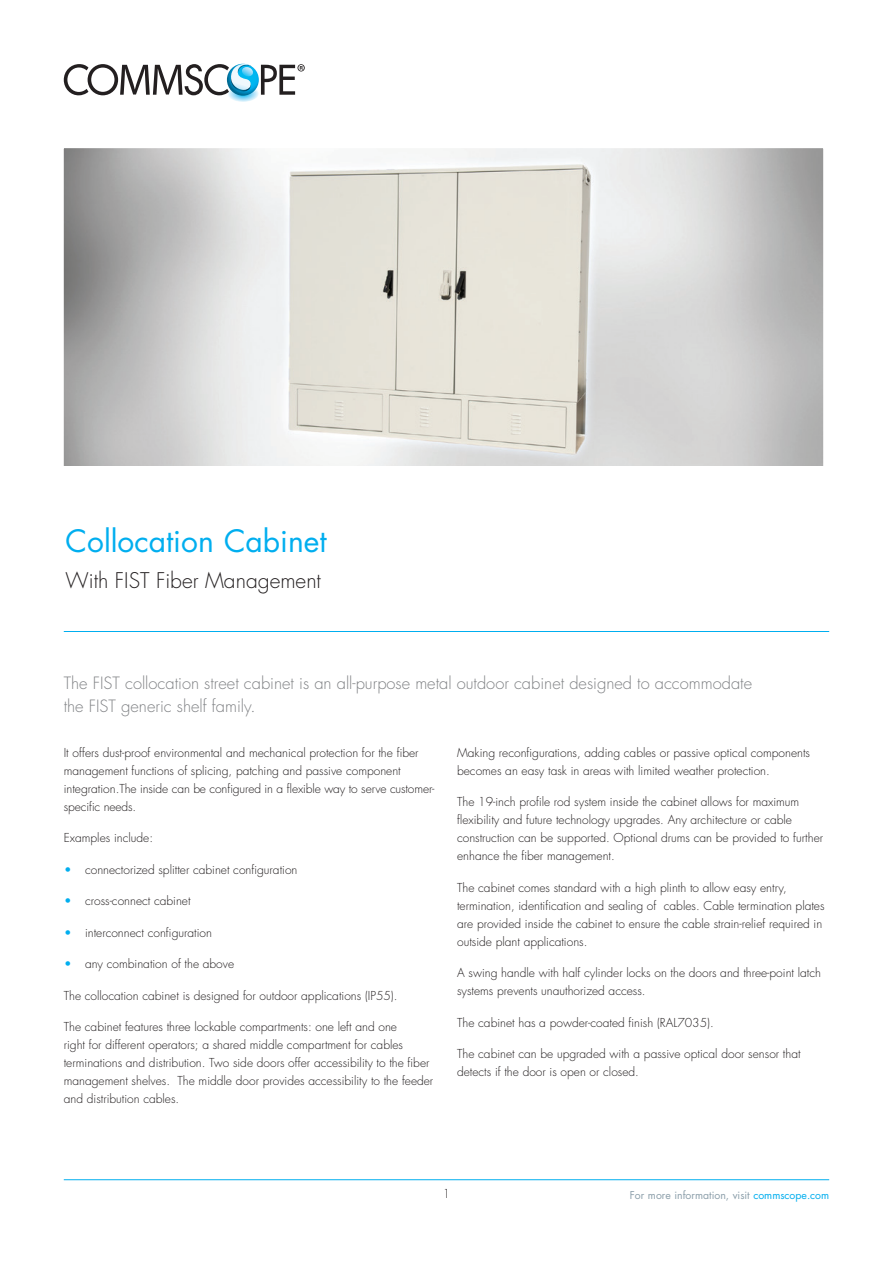
<style>
.page{position:relative;width:893px;height:1263px;background:#fff}
.page>*{position:absolute;margin:0;border:0;box-sizing:border-box;transform-origin:0 0}
.t1{font:30px "Futura Std";color:#00aeef}
.t2{font:300 21px "Futura Std";color:#231f20}
.t3{font:300 16.5px/22.5px "Futura Std";color:#808285}
.t4{font:300 12px/18px "Futura Std";color:#231f20}
.t5{font:10.5px "Futura Std";color:#8c9faa}
.s1{font-weight:700;color:#00aeef}
.s2{color:#00aeef}
</style>
<div class="page">
<hr style="left:64px;top:1179px;width:765px;height:1px;background:#00aeef">
<svg style="left:64px;top:63px;width:241px;height:39px"></svg>
<hr style="left:64px;top:631px;width:765px;height:1px;background:#00aeef">
<svg style="left:63px;top:148px;width:761px;height:318px;background:#d5d4d0"></svg>
<h1 class="t1" style="left:66px;top:522px;width:262px">Collocation Cabinet</h1>
<h2 class="t2" style="left:66px;top:567px;width:257px">With FIST Fiber Management</h2>
<h3 class="t3" style="left:64px;top:673px;width:690px">The FIST collocation street cabinet is an all-purpose metal outdoor cabinet designed to accommodate the FIST generic shelf family.</h3>
<p class="t4" style="left:64px;top:744px;width:372px">It offers dust-proof environmental and mechanical protection for the fiber management functions of splicing, patching and passive component integration.The inside can be configured in a flexible way to serve customer&shy;specific needs.</p>
<p class="t4" style="left:64px;top:829px;width:91px">Examples include:</p>
<p class="t4" style="left:64px;top:861px;width:235px"><span class="s1">•</span> connectorized splitter cabinet configuration</p>
<p class="t4" style="left:64px;top:892px;width:128px"><span class="s1">•</span> cross-connect cabinet</p>
<p class="t4" style="left:64px;top:924px;width:150px"><span class="s1">•</span> interconnect configuration</p>
<p class="t4" style="left:64px;top:955px;width:172px"><span class="s1">•</span> any combination of the above</p>
<p class="t4" style="left:64px;top:987px;width:335px">The collocation cabinet is designed for outdoor applications (IP55).</p>
<p class="t4" style="left:64px;top:1018px;width:371px">The cabinet features three lockable compartments: one left and one<br>right for different operators; a shared middle compartment for cables terminations and distribution. Two side doors offer accessibility to the fiber management shelves. The middle door provides accessibility to the feeder and distribution cables.</p>
<p class="t4" style="left:457px;top:744px;width:354px">Making reconfigurations, adding cables or passive optical components becomes an easy task in areas with limited weather protection.</p>
<p class="t4" style="left:457px;top:793px;width:367px">The 19-inch profile rod system inside the cabinet allows for maximum flexibility and future technology upgrades. Any architecture or cable construction can be supported. Optional drums can be provided to further enhance the fiber management.</p>
<p class="t4" style="left:457px;top:879px;width:369px">The cabinet comes standard with a high plinth to allow easy entry, termination, identification and sealing of cables. Cable termination plates are provided inside the cabinet to ensure the cable strain-relief required in outside plant applications.</p>
<p class="t4" style="left:457px;top:964px;width:365px">A swing handle with half cylinder locks on the doors and three-point latch systems prevents unauthorized access.</p>
<p class="t4" style="left:457px;top:1014px;width:258px">The cabinet has a powder-coated finish (RAL7035).</p>
<p class="t4" style="left:457px;top:1045px;width:345px">The cabinet can be upgraded with a passive optical door sensor that detects if the door is open or closed.</p>
<p class="t4" style="left:443px;top:1185px;width:9px">1</p>
<p class="t5" style="left:630px;top:1188px;width:201px">For more information, visit <span class="s2">commscope.com</span></p>
</div>
